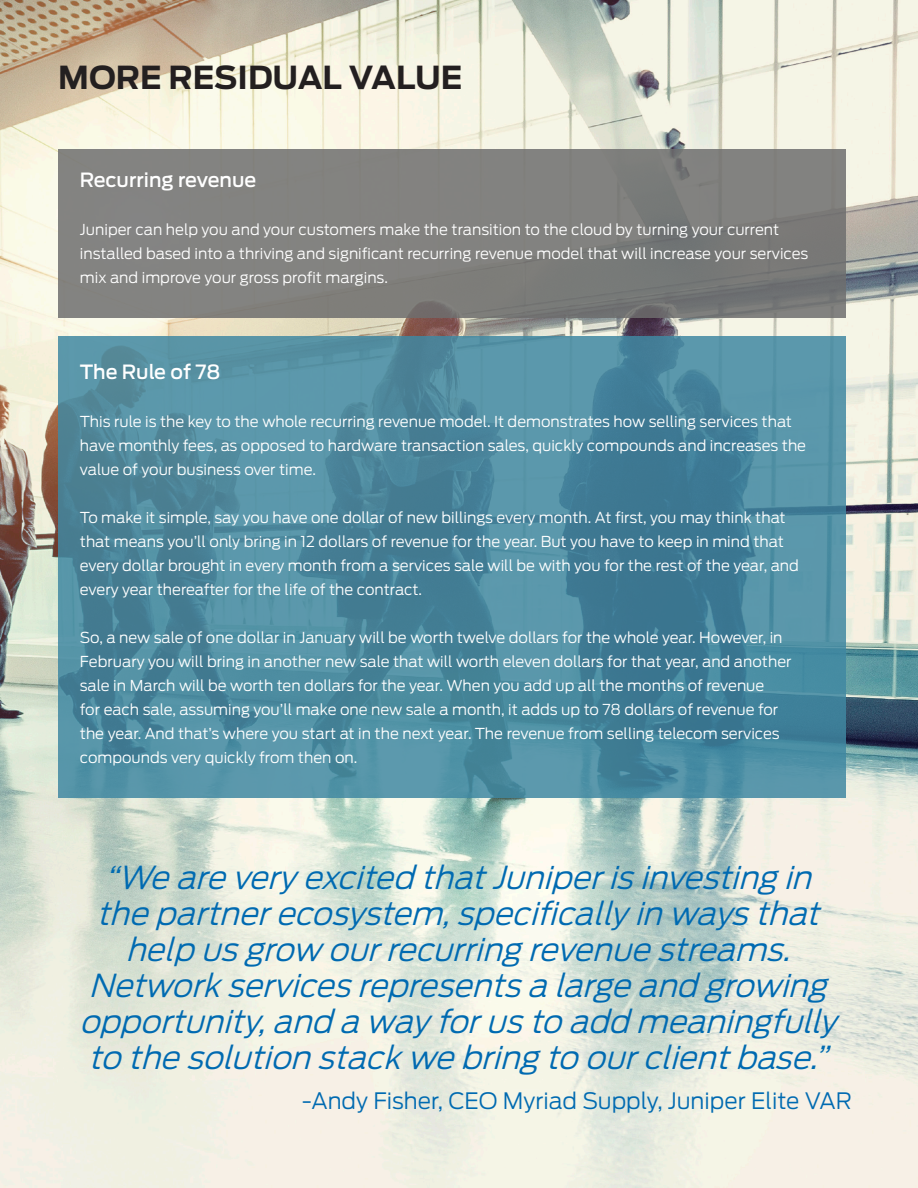
<style>
.page{position:relative;width:918px;height:1188px;background:#fff}
.page>*{position:absolute;margin:0;border:0;box-sizing:border-box;transform-origin:0 0}
.t1{font:italic 300 31.5px/36px "Antenna";color:#006ab1;text-align:center}
.t2{font:700 31.5px "Antenna";color:#231f20}
.t3{font:300 22.5px "Antenna";color:#006ab1}
.t4{font:500 19.5px "Antenna";color:#fff}
.t5{font:300 15px/24px "Antenna";color:#fff}
</style>
<div class="page">
<img style="left:0;top:0;width:918px;height:1188px">
<div style="left:58px;top:149px;width:788px;height:168px;background:linear-gradient(to right,#858582,#797a78)"></div>
<svg style="left:58px;top:337px;width:788px;height:461px;background:#4d8a9f"></svg>
<h1 class="t2" style="left:58px;top:59px;width:406px">MORE RESIDUAL VALUE</h1>
<h3 class="t4" style="left:80px;top:168px;width:178px">Recurring revenue</h3>
<p class="t5" style="left:80px;top:217px;width:730px">Juniper can help you and your customers make the transition to the cloud by turning your current installed based into a thriving and significant recurring revenue model that will increase your services mix and improve your gross profit margins.</p>
<h3 class="t4" style="left:80px;top:360px;width:142px">The Rule of 78</h3>
<p class="t5" style="left:80px;top:409px;width:728px">This rule is the key to the whole recurring revenue model. It demonstrates how selling services that have monthly fees, as opposed to hardware transaction sales, quickly compounds and increases the value of your business over time.</p>
<p class="t5" style="left:80px;top:505px;width:721px">To make it simple, say you have one dollar of new billings every month. At first, you may think that that means you’ll only bring in 12 dollars of revenue for the year. But you have to keep in mind that every dollar brought in every month from a services sale will be with you for the rest of the year, and every year thereafter for the life of the contract.</p>
<p class="t5" style="left:80px;top:625px;width:713px">So, a new sale of one dollar in January will be worth twelve dollars for the whole year. However, in February you will bring in another new sale that will worth eleven dollars for that year, and another sale in March will be worth ten dollars for the year. When you add up all the months of revenue<br>for each sale, assuming you’ll make one new sale a month, it adds up to 78 dollars of revenue for the year. And that’s where you start at in the next year. The revenue from selling telecom services compounds very quickly from then on.</p>
<p class="t1" style="left:79px;top:860px;width:768px">“Weareveryexcited thatJuniperisinvestingin thepartnerecosystem,specificallyin waysthat help usgrow ourrecurringrevenuestreams.<br>Networkservicesrepresentsa largeand growing opportunity,and a wayforusto add meaningfully to thesolution stackwebringto ourclientbase.”</p>
<h2 class="t3" style="left:302px;top:1088px;width:551px">-Andy Fisher, CEO Myriad Supply, Juniper Elite VAR</h2>
</div>
